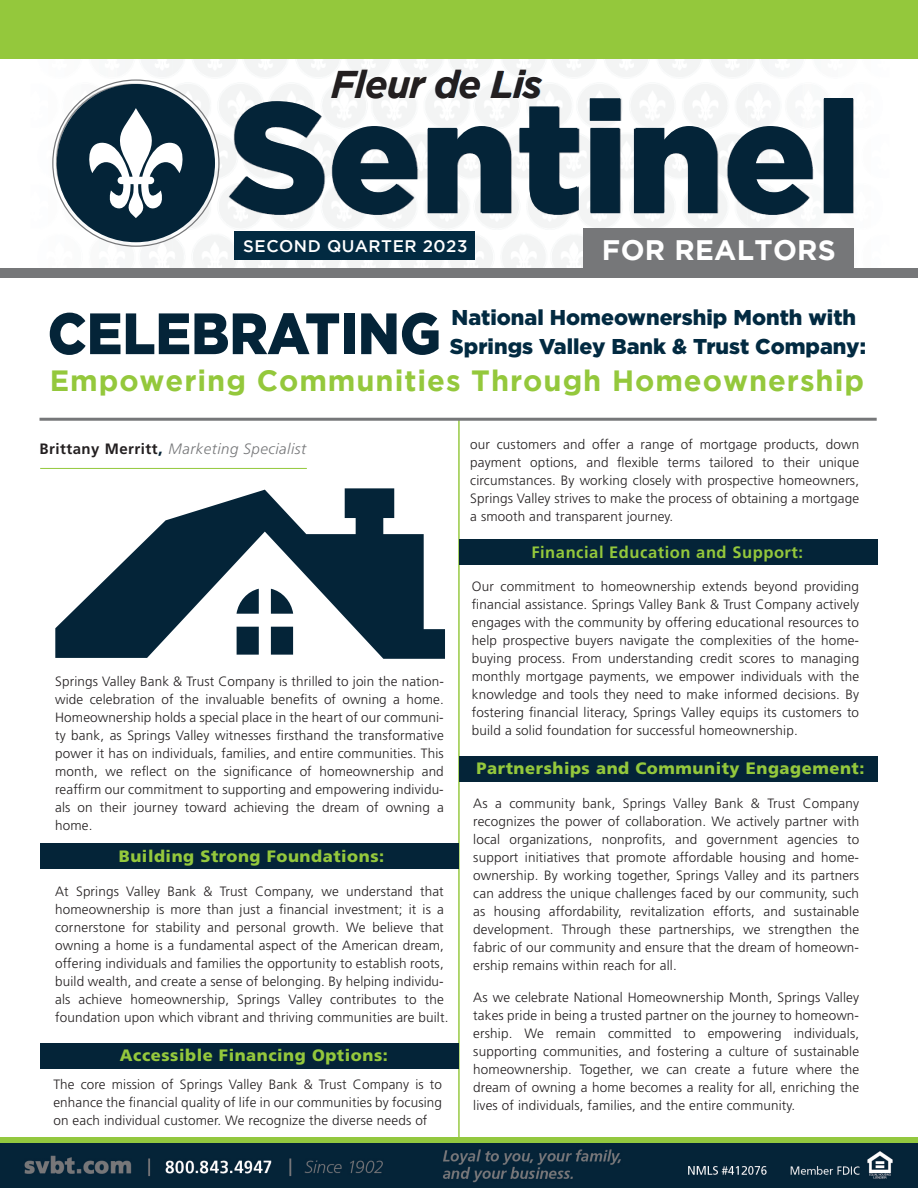
<style>
.page{position:relative;width:918px;height:1188px;background:#fff}
.page>*{position:absolute;margin:0;border:0;box-sizing:border-box;transform-origin:0 0}
.t1{font:900 156.45px "Gotham";color:#042438}
.t2{font:900 58.2px "Gotham";color:#042438;scale:.92 1}
.t3{font:italic 700 38.55px "Gotham";letter-spacing:-.03em;color:#231f20}
.t4{font:700 29.25px "Gotham";letter-spacing:.035em;color:#94c83c}
.t5{font:700 28.2px "Gotham";letter-spacing:.01em;color:#fff}
.t6{font:900 21.45px/29.2px "Gotham";color:#022a41}
.t7{font:500 16.8px "Gotham";letter-spacing:.035em;color:#fff}
.t8{font:900 16.5px "Frutiger LT Std";letter-spacing:.035em;color:#94c83c}
.t9{font:700 16.5px "Frutiger LT Std";letter-spacing:.035em;color:#94c83c}
.t10{font:italic 300 15px "Frutiger LT Std";letter-spacing:.035em;color:#767779}
.t11{font:300 13.5px/18px "Frutiger LT Std";letter-spacing:.01em;color:#231f20;text-align:justify}
.s1{font-weight:700;font-style:normal;color:#231f20}
.s2{font-weight:700;font-style:normal;font-size:16.5px;color:#042438}
</style>
<div class="page">
<hr style="left:458px;top:419px;width:2px;height:721px;background:#94c83c">
<hr style="left:40px;top:468px;width:267px;height:1px;background:#94c83c">
<hr style="left:40px;top:418px;width:837px;height:3px;background:#767779">
<svg style="left:55px;top:488px;width:390px;height:171px;fill:#042438"></svg>
<div style="left:40px;top:843px;width:419px;height:26px;background:#042438"></div>
<div style="left:459px;top:540px;width:419px;height:25px;background:#042438"></div>
<div style="left:459px;top:756px;width:419px;height:26px;background:#042438"></div>
<div style="left:40px;top:1043px;width:419px;height:26px;background:#042438"></div>
<img style="left:1px;top:58px;width:917px;height:210px">
<div style="left:234px;top:231px;width:241px;height:28px;background:#022a41"></div>
<img style="left:0;top:1143px;width:918px;height:45px">
<div style="left:0;top:1137px;width:918px;height:6px;background:#93c83f"></div>
<svg style="left:52px;top:79px;width:168px;height:168px"></svg>
<div style="left:583px;top:228px;width:270px;height:49px;background:#767779"></div>
<div style="left:0;top:268px;width:918px;height:9px;background:#767779"></div>
<div style="left:1px;top:0;width:917px;height:58px;background:#94c83c"></div>
<h3 class="t3" style="left:331px;top:62px;width:213px">Fleur de Lis</h3>
<h1 class="t1" style="left:229px;top:67px;width:634px">Sentinel</h1>
<p class="t7" style="left:243px;top:236px;width:226px">SECOND QUARTER 2023</p>
<h3 class="t5" style="left:602px;top:233px;width:236px">FOR REALTORS</h3>
<h3 class="t6" style="left:450px;top:302px;width:418px">National Homeownership Month with<br>Springs Valley Bank &amp; Trust Company:</h3>
<h3 class="t4" style="left:50px;top:364px;width:816px">Empowering Communities Through Homeownership</h3>
<h2 class="t2" style="left:48px;top:300px;width:429px">CELEBRATING</h2>
<p class="t10" style="left:40px;top:440px;width:268px"><span class="s1">Brittany Merritt</span><span class="s2">,</span> Marketing Specialist</p>
<p class="t11" style="left:55px;top:673px;width:390px">Springs Valley Bank &amp; Trust Company is thrilled to join the nation&shy;wide celebration of the invaluable benefits of owning a home.<br>Homeownership holds a special place in the heart of our communi&shy;ty bank, as Springs Valley witnesses firsthand the transformative power it has on individuals, families, and entire communities. This month, we reflect on the significance of homeownership and reaffirm our commitment to supporting and empowering individu&shy;als on their journey toward achieving the dream of owning a home.</p>
<p class="t8" style="left:119px;top:846px;width:267px">Building Strong Foundations:</p>
<p class="t11" style="left:55px;top:883px;width:395px;text-align:left">At Springs Valley Bank &amp; Trust Company, we understand that homeownership is more than just a financial investment; it is a cornerstone for stability and personal growth. We believe that owning a home is a fundamental aspect of the American dream, offering individuals and families the opportunity to establish roots, build wealth, and create a sense of belonging. By helping individu&shy;als achieve homeownership, Springs Valley contributes to the foundation upon which vibrant and thriving communities are built.</p>
<p class="t8" style="left:120px;top:1045px;width:269px">Accessible Financing Options:</p>
<p class="t11" style="left:53px;top:1076px;width:390px">The core mission of Springs Valley Bank &amp; Trust Company is to enhance the financial quality of life in our communities by focusing on each individual customer. We recognize the diverse needs of</p>
<p class="t11" style="left:470px;top:435px;width:390px">our customers and offer a range of mortgage products, down payment options, and flexible terms tailored to their unique circumstances. By working closely with prospective homeowners, Springs Valley strives to make the process of obtaining a mortgage a smooth and transparent journey.</p>
<p class="t9" style="left:531px;top:542px;width:273px">Financial Education and Support:</p>
<p class="t11" style="left:472px;top:577px;width:389px">Our commitment to homeownership extends beyond providing financial assistance. Springs Valley Bank &amp; Trust Company actively engages with the community by offering educational resources to help prospective buyers navigate the complexities of the home&shy;buying process. From understanding credit scores to managing monthly mortgage payments, we empower individuals with the knowledge and tools they need to make informed decisions. By fostering financial literacy, Springs Valley equips its customers to build a solid foundation for successful homeownership.</p>
<p class="t8" style="left:477px;top:758px;width:389px">Partnerships and Community Engagement:</p>
<p class="t11" style="left:473px;top:795px;width:387px">As a community bank, Springs Valley Bank &amp; Trust Company recognizes the power of collaboration. We actively partner with local organizations, nonprofits, and government agencies to support initiatives that promote affordable housing and home&shy;ownership. By working together, Springs Valley and its partners can address the unique challenges faced by our community, such as housing affordability, revitalization efforts, and sustainable development. Through these partnerships, we strengthen the fabric of our community and ensure that the dream of homeown&shy;ership remains within reach for all.</p>
<p class="t11" style="left:473px;top:988px;width:387px">As we celebrate National Homeownership Month, Springs Valley takes pride in being a trusted partner on the journey to homeown&shy;ership. We remain committed to empowering individuals, supporting communities, and fostering a culture of sustainable homeownership. Together, we can create a future where the dream of owning a home becomes a reality for all, enriching the lives of individuals, families, and the entire community.</p>
</div>
